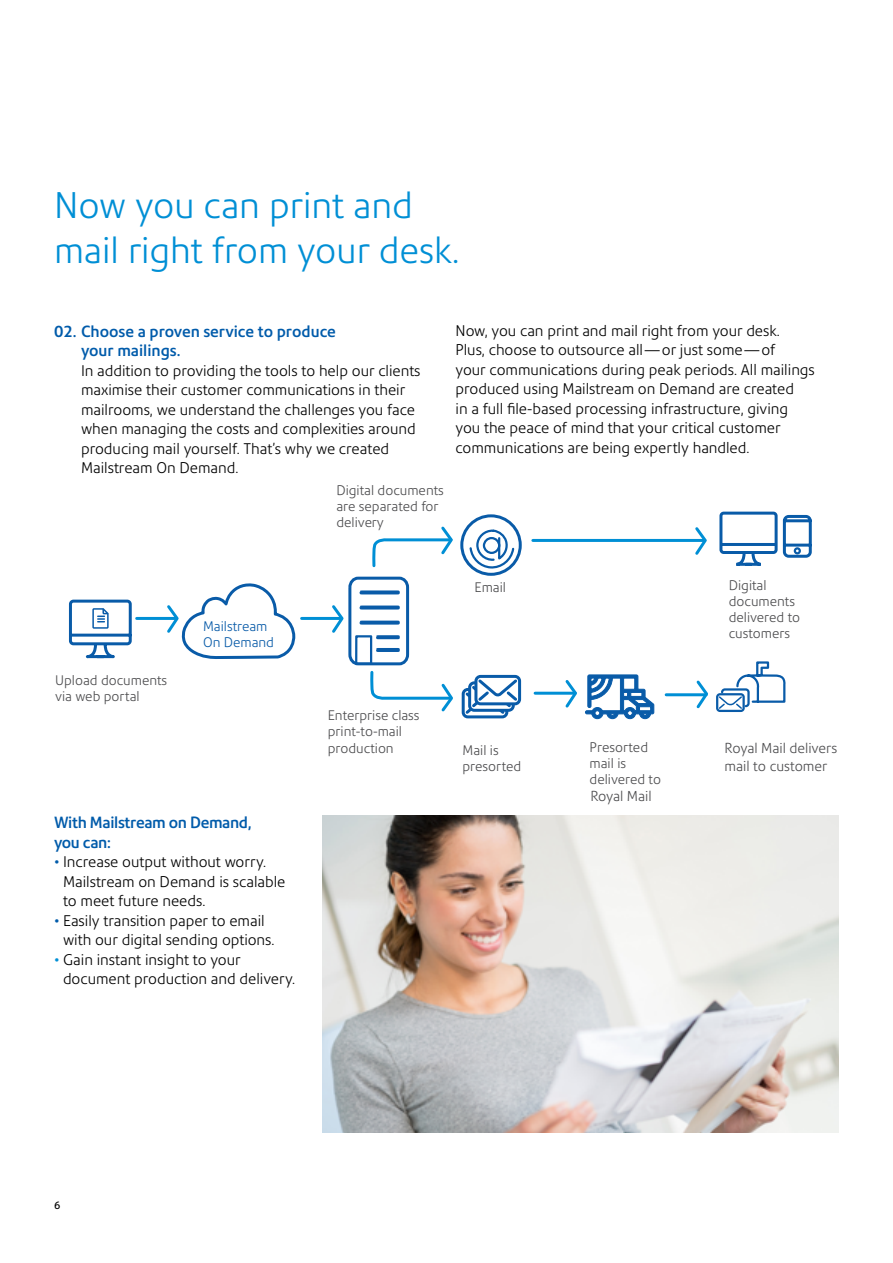
<style>
.page{position:relative;width:893px;height:1263px;background:#fff}
.page>*{position:absolute;margin:0;border:0;box-sizing:border-box;transform-origin:0 0}
.t1{font:300 36px/45px "Precision Sans";color:#008fd5}
.t2{font:500 15.75px/19.5px "Precision Sans";letter-spacing:-.01em;color:#005baa}
.t3{font:300 15px/19.5px "Precision Sans";color:#000}
.t4{font:300 13.95px/18px "Precision Sans";color:#4d4d4f}
.t5{font:300 13.5px/16.2px "Precision Sans";color:#4d4d4f}
.t6{font:300 13.5px/16.2px "Precision Sans";color:#095ba8}
.t7{font:10.5px "Precision Sans";color:#000}
.s1{color:#005baa}
.s2{color:#008fd5}
</style>
<div class="page">
<svg style="left:585px;top:675px;width:69px;height:44px"></svg>
<svg style="left:69px;top:599px;width:63px;height:60px"></svg>
<div style="left:474px;top:675px;width:47px;height:30px;border:3px solid #095ba8;border-radius:5px"></div>
<div style="left:348px;top:577px;width:61px;height:88px;border:3px solid #095ba8;border-radius:9px"></div>
<svg style="left:354px;top:551px;width:166px;height:115px"></svg>
<svg style="left:719px;top:511px;width:93px;height:55px"></svg>
<div style="left:716px;top:693px;width:29px;height:19px;border:2px solid #095ba8;border-radius:3px"></div>
<svg style="left:717px;top:661px;width:69px;height:49px"></svg>
<div style="left:460px;top:514px;width:62px;height:62px;border:3px solid #095ba8;border-radius:50%"></div>
<svg style="left:468px;top:528px;width:48px;height:41px"></svg>
<svg style="left:164px;top:583px;width:132px;height:76px"></svg>
<hr style="left:137px;top:617px;width:40px;height:3px;background:#008fd5">
<svg style="left:329px;top:605px;width:15px;height:28px"></svg>
<hr style="left:302px;top:617px;width:40px;height:3px;background:#008fd5">
<svg style="left:563px;top:680px;width:14px;height:28px"></svg>
<hr style="left:535px;top:692px;width:40px;height:3px;background:#008fd5">
<svg style="left:694px;top:680px;width:14px;height:29px"></svg>
<hr style="left:666px;top:693px;width:40px;height:3px;background:#008fd5">
<svg style="left:693px;top:527px;width:14px;height:28px"></svg>
<hr style="left:533px;top:539px;width:172px;height:3px;background:#008fd5">
<svg style="left:370px;top:526px;width:85px;height:43px"></svg>
<svg style="left:370px;top:671px;width:150px;height:48px"></svg>
<img style="left:322px;top:816px;width:517px;height:316px">
<h1 class="t1" style="left:54px;top:182px;width:407px">Now you can print and mail right from your desk.</h1>
<p class="t2" style="left:81px;top:321px;width:256px;text-indent:-27px">02. Choose a proven service to produce your mailings.</p>
<p class="t3" style="left:81px;top:360px;width:341px">In addition to providing the tools to help our clients maximise their customer communications in their mailrooms, we understand the challenges you face when managing the costs and complexities around producing mail yourself. That’s why we created Mailstream On Demand.</p>
<p class="t5" style="left:336px;top:482px;width:109px">Digital documents are separated for delivery</p>
<p class="t3" style="left:455px;top:321px;width:361px">Now, you can print and mail right from your desk.<br>Plus, choose to outsource all—or just some—of<br>your communications during peak periods. All mailings produced using Mailstream on Demand are created<br>in a full file-based processing infrastructure, giving you the peace of mind that your critical customer communications are being expertly handled.</p>
<p class="t5" style="left:55px;top:672px;width:114px">Upload documents via web portal</p>
<p class="t6" style="left:203px;top:618px;width:73px">Mailstream<br>On Demand</p>
<p class="t2" style="left:54px;top:813px;width:199px">With Mailstream on Demand, you can:</p>
<p class="t3" style="left:63px;top:852px;width:224px;text-indent:-9px"><span class="s1">•</span> Increase output without worry.<br>Mailstream on Demand is scalable to meet future needs.</p>
<p class="t3" style="left:63px;top:911px;width:213px;text-indent:-9px"><span class="s1">•</span> Easily transition paper to email with our digital sending options.</p>
<p class="t3" style="left:63px;top:950px;width:234px;text-indent:-9px"><span class="s2">•</span> Gain instant insight to your document production and delivery.</p>
<p class="t5" style="left:328px;top:707px;width:93px">Enterprise class print-to-mail production</p>
<p class="t5" style="left:475px;top:579px;width:33px">Email</p>
<p class="t5" style="left:729px;top:577px;width:73px">Digital documents delivered to customers</p>
<p class="t5" style="left:462px;top:742px;width:60px">Mail is presorted</p>
<p class="t5" style="left:590px;top:739px;width:73px">Presorted mail is delivered to</p>
<p class="t4" style="left:590px;top:787px;width:63px">Royal Mail</p>
<p class="t4" style="left:725px;top:739px;width:114px">Royal Mail delivers mail to customer</p>
<p class="t7" style="left:54px;top:1199px;width:8px">6</p>
</div>
